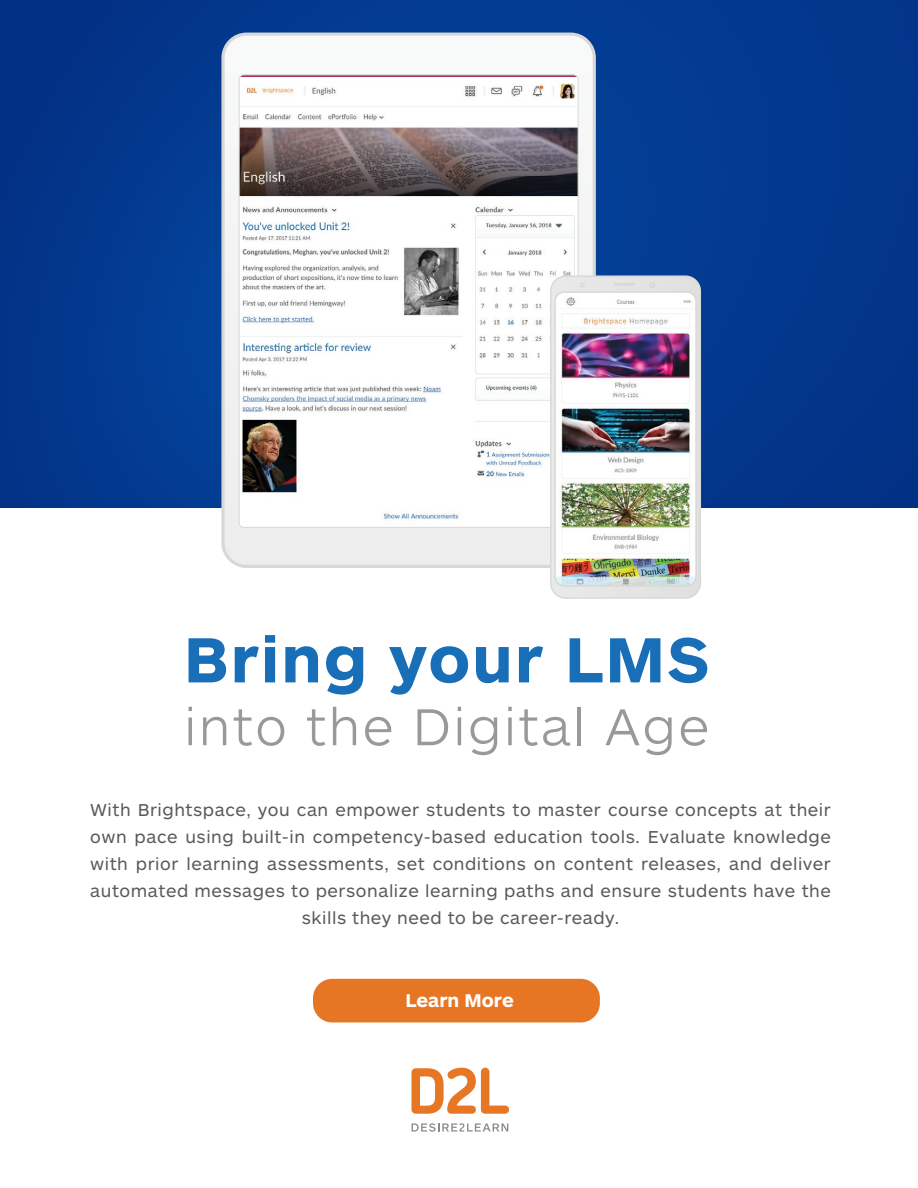
<style>
.page{position:relative;width:918px;height:1188px;background:#fff}
.page>*{position:absolute;margin:0;border:0;box-sizing:border-box;transform-origin:0 0}
.t1{font:700 66.3px "ARS Maquette";letter-spacing:.03em;color:#186fb8}
.t2{font:300 53.85px "ARS Maquette";letter-spacing:.04em;color:#999998}
.t3{font:700 19.2px "ARS Maquette";color:#fff}
.t4{font:17.85px/26.8px "ARS Maquette";letter-spacing:.03em;color:#575b5c;text-align:center}
</style>
<div class="page">
<div style="left:0;top:0;width:918px;height:507px;background:#02388e"></div>
<svg style="left:411px;top:1068px;width:98px;height:46px"></svg>
<svg style="left:412px;top:1123px;width:96px;height:9px"></svg>
<div style="left:313px;top:979px;width:287px;height:43px;background:#e77624;border-radius:19px"></div>
<svg style="left:225px;top:35px;width:367px;height:529px;background:#dcdbdc"></svg>
<div style="left:221px;top:33px;width:375px;height:535px;border:3px solid #d8d8d8;border-radius:24px"></div>
<img style="left:551px;top:276px;width:148px;height:321px">
<div style="left:550px;top:275px;width:151px;height:324px;border:1px solid #d8d8d8;border-radius:15px"></div>
<div style="left:554px;top:291px;width:143px;height:296px;border:1px solid #d8d8d8;border-radius:9px"></div>
<hr style="left:614px;top:283px;width:21px;height:2px;background:#d7d7d7">
<svg style="left:580px;top:283px;width:5px;height:5px"></svg>
<svg style="left:649px;top:282px;width:6px;height:6px"></svg>
<h1 class="t1" style="left:184px;top:616px;width:527px">Bring your LMS</h1>
<h2 class="t2" style="left:184px;top:692px;width:527px">into the Digital Age</h2>
<p class="t4" style="left:90px;top:796px;width:742px">With Brightspace, you can empower students to master course concepts at their own pace using built-in competency-based education tools. Evaluate knowledge with prior learning assessments, set conditions on content releases, and deliver automated messages to personalize learning paths and ensure students have the skills they need to be career-ready.</p>
<p class="t3" style="left:405px;top:988px;width:110px">Learn More</p>
</div>
